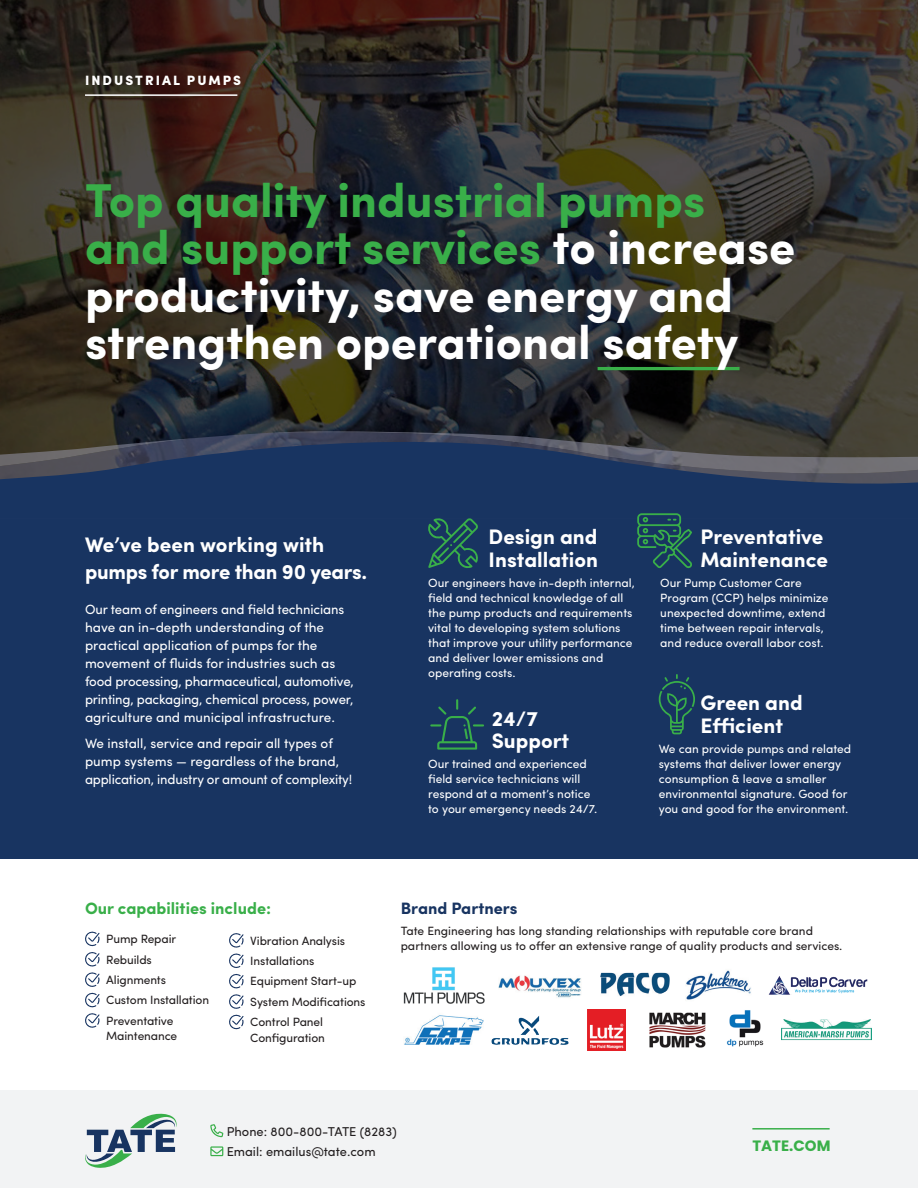
<style>
.page{position:relative;width:918px;height:1188px;background:#fff}
.page>*{position:absolute;margin:0;border:0;box-sizing:border-box;transform-origin:0 0}
.t1{font:700 47.55px/47.5px "Sofia Pro";color:#fff}
.t2{font:700 21px/22.5px "Sofia Pro";color:#fff}
.t3{font:700 16.5px "Sofia Pro";color:#39af49}
.t4{font:700 16.5px "Sofia Pro";color:#183461}
.t5{font:700 15px "Poppins";color:#39af49}
.t6{font:13.5px/18px "Sofia Pro";letter-spacing:-.005em;color:#fff}
.t7{font:900 13.5px "Sofia Pro";letter-spacing:.15em;color:#fff}
.t8{font:12.9px/20.5px "Sofia Pro";color:#231f20}
.t9{font:12px/15px "Sofia Pro";color:#fff}
.t10{font:12px/20.4px "Sofia Pro";letter-spacing:-.01em;color:#231f20}
.s1{color:#39af49}
</style>
<div class="page">
<div style="left:0;top:1090px;width:918px;height:98px;background:#f2f3f4"></div>
<svg style="left:210px;top:1124px;width:13px;height:13px"></svg>
<svg style="left:210px;top:1146px;width:13px;height:10px"></svg>
<svg style="left:85px;top:1113px;width:92px;height:55px"></svg>
<svg style="left:85px;top:931px;width:15px;height:97px"></svg>
<svg style="left:229px;top:933px;width:15px;height:97px"></svg>
<hr style="left:752px;top:1128px;width:78px;height:2px;background:#39af49">
<img style="left:403px;top:967px;width:82px;height:36px">
<img style="left:498px;top:975px;width:83px;height:23px">
<img style="left:600px;top:973px;width:70px;height:24px">
<img style="left:686px;top:970px;width:65px;height:30px">
<img style="left:404px;top:1015px;width:80px;height:30px">
<img style="left:491px;top:1016px;width:78px;height:29px">
<img style="left:588px;top:1009px;width:38px;height:42px">
<img style="left:649px;top:1012px;width:57px;height:36px">
<svg style="left:0;top:0;width:918px;height:431px;background:#322e29"></svg>
<div style="left:0;top:493px;width:918px;height:366px;background:#183461"></div>
<svg style="left:0;top:431px;width:918px;height:62px;background:#303e57"></svg>
<svg style="left:428px;top:518px;width:50px;height:50px"></svg>
<svg style="left:637px;top:513px;width:55px;height:55px"></svg>
<svg style="left:430px;top:699px;width:54px;height:51px"></svg>
<svg style="left:659px;top:674px;width:36px;height:60px"></svg>
<hr style="left:598px;top:367px;width:142px;height:3px;background:#39af49">
<hr style="left:85px;top:94px;width:152px;height:2px;background:#fff">
<img style="left:726px;top:1010px;width:38px;height:37px">
<img style="left:769px;top:976px;width:99px;height:19px">
<img style="left:781px;top:1019px;width:90px;height:22px">
<p class="t7" style="left:85px;top:70px;width:158px">INDUSTRIAL PUMPS</p>
<h1 class="t1" style="left:85px;top:173px;width:712px"><span class="s1">Top quality industrial pumps and support services</span> to increase productivity, save energy and strengthen operational safety</h1>
<h2 class="t2" style="left:85px;top:530px;width:284px;line-height:27px">We’ve been working with pumps for more than 90 years.</h2>
<p class="t6" style="left:85px;top:599px;width:270px">Our team of engineers and field technicians have an in-depth understanding of the practical application of pumps for the movement of fluids for industries such as food processing, pharmaceutical, automotive, printing, packaging, chemical process, power, agriculture and municipal infrastructure.</p>
<p class="t6" style="left:85px;top:734px;width:269px">We install, service and repair all types of pump systems — regardless of the brand, application, industry or amount of complexity!</p>
<h2 class="t2" style="left:489px;top:524px;width:111px">Design and<br>Installation</h2>
<h2 class="t2" style="left:701px;top:524px;width:129px">Preventative<br>Maintenance</h2>
<p class="t9" style="left:428px;top:574px;width:208px">Our engineers have in-depth internal, field and technical knowledge of all the pump products and requirements vital to developing system solutions that improve your utility performance and deliver lower emissions and operating costs.</p>
<p class="t9" style="left:660px;top:574px;width:170px">Our Pump Customer Care<br>Program (CCP) helps minimize unexpected downtime, extend time between repair intervals, and reduce overall labor cost.</p>
<h2 class="t2" style="left:492px;top:706px;width:79px">24/7<br>Support</h2>
<p class="t9" style="left:428px;top:756px;width:171px">Our trained and experienced field service technicians will respond at a moment’s notice to your emergency needs 24/7.</p>
<h2 class="t2" style="left:701px;top:691px;width:104px">Green and<br>Efficient</h2>
<p class="t9" style="left:659px;top:740px;width:194px">We can provide pumps and related systems that deliver lower energy consumption &amp; leave a smaller environmental signature. Good for you and good for the environment.</p>
<h3 class="t3" style="left:85px;top:896px;width:188px">Our capabilities include:</h3>
<h3 class="t4" style="left:401px;top:896px;width:118px">Brand Partners</h3>
<p class="t10" style="left:401px;top:922px;width:443px;line-height:15.3px">Tate Engineering has long standing relationships with reputable core brand partners allowing us to offer an extensive range of quality products and services.</p>
<p class="t10" style="left:106px;top:928px;width:104px">Pump Repair<br>Rebuilds<br>Alignments<br>Custom Installation<br>Preventative</p>
<p class="t10" style="left:106px;top:1025px;width:72px">Maintenance</p>
<p class="t10" style="left:250px;top:929px;width:117px">Vibration Analysis<br>Installations<br>Equipment Start-up<br>System Modifications<br>Control Panel</p>
<p class="t10" style="left:250px;top:1026px;width:76px">Configuration</p>
<p class="t8" style="left:227px;top:1120px;width:172px">Phone: 800-800-TATE (8283)<br>Email: emailus@tate.com</p>
<p class="t5" style="left:774px;top:1132px;width:80px">TATE.COM</p>
<p class="t5" style="left:752px;top:1137px;width:80px">TATE.COM</p>
</div>
